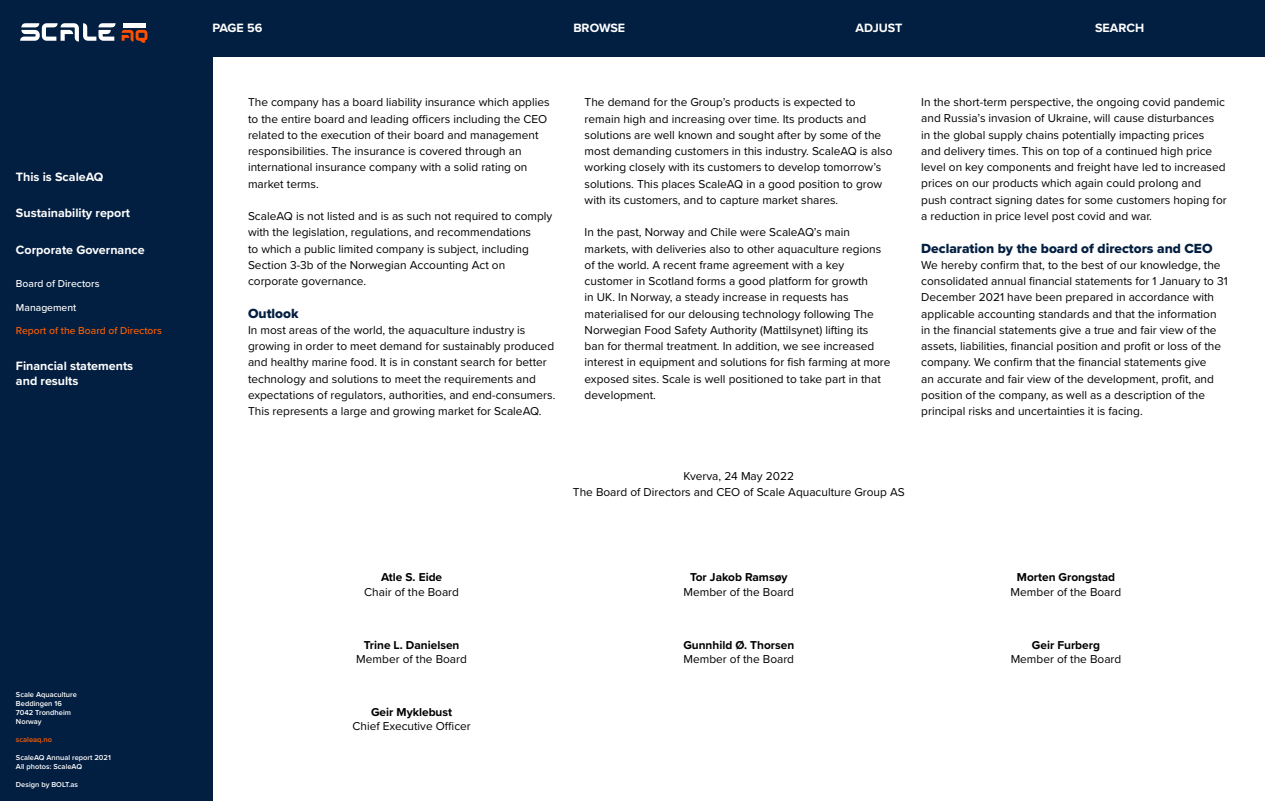
<style>
.page{position:relative;width:1265px;height:801px;background:#fff}
.page>*{position:absolute;margin:0;border:0;box-sizing:border-box;transform-origin:0 0}
.t1{font:13.75px "Proxima Nova Extrabld";color:#021e40}
.t2{font:700 12.5px/15px "Proxima Nova";color:#fff}
.t3{font:11.88px/16.2px "Proxima Nova";color:#000}
.t4{font:700 11.88px "Proxima Nova";color:#000}
.t5{font:500 10.38px "Proxima Nova";color:#fd6002}
.t6{font:500 10.38px "Proxima Nova";color:#fff}
.t7{font:600 7.5px/9px "Proxima Nova";color:#fff}
.t8{font:600 7.5px "Proxima Nova";color:#fd6002}
</style>
<div class="page">
<div style="left:0;top:57px;width:213px;height:744px;background:#021e40"></div>
<div style="left:0;top:0;width:1265px;height:57px;background:#021e40"></div>
<svg style="left:20px;top:23px;width:96px;height:19px"></svg>
<hr style="left:123px;top:23px;width:23px;height:4px;background:#fff">
<svg style="left:122px;top:30px;width:25px;height:13px"></svg>
<p class="t2" style="left:16px;top:169px;width:89px">This is ScaleAQ</p>
<p class="t2" style="left:16px;top:205px;width:116px">Sustainability report</p>
<p class="t2" style="left:16px;top:242px;width:130px">Corporate Governance</p>
<p class="t6" style="left:16px;top:276px;width:85px">Board of Directors</p>
<p class="t6" style="left:16px;top:299px;width:62px">Management</p>
<p class="t5" style="left:16px;top:322px;width:147px">Report of the Board of Directors</p>
<p class="t2" style="left:16px;top:358px;width:119px">Financial statements and results</p>
<p class="t7" style="left:16px;top:689px;width:62px">Scale Aquaculture<br>Beddingen 16<br>7042 Trondheim<br>Norway</p>
<p class="t8" style="left:16px;top:734px;width:38px">scaleaq.no</p>
<p class="t7" style="left:16px;top:752px;width:96px">ScaleAQ Annual report 2021<br>All photos: ScaleAQ</p>
<p class="t7" style="left:16px;top:779px;width:64px">Design by BOLT.as</p>
<p class="t2" style="left:213px;top:20px;width:51px">PAGE 56</p>
<p class="t2" style="left:573px;top:20px;width:53px">BROWSE</p>
<p class="t2" style="left:855px;top:20px;width:49px">ADJUST</p>
<p class="t2" style="left:1095px;top:20px;width:51px">SEARCH</p>
<p class="t3" style="left:248px;top:94px;width:303px">The company has a board liability insurance which applies to the entire board and leading officers including the CEO related to the execution of their board and management responsibilities. The insurance is covered through an international insurance company with a solid rating on market terms.</p>
<p class="t3" style="left:248px;top:207px;width:306px">ScaleAQ is not listed and is as such not required to comply with the legislation, regulations, and recommendations<br>to which a public limited company is subject, including Section 3-3b of the Norwegian Accounting Act on corporate governance.</p>
<p class="t1" style="left:248px;top:303px;width:52px">Outlook</p>
<p class="t3" style="left:248px;top:321px;width:309px">In most areas of the world, the aquaculture industry is growing in order to meet demand for sustainably produced and healthy marine food. It is in constant search for better technology and solutions to meet the requirements and expectations of regulators, authorities, and end-consumers.<br>This represents a large and growing market for ScaleAQ.</p>
<p class="t3" style="left:585px;top:94px;width:309px">The demand for the Group’s products is expected to remain high and increasing over time. Its products and solutions are well known and sought after by some of the most demanding customers in this industry. ScaleAQ is also working closely with its customers to develop tomorrow’s solutions. This places ScaleAQ in a good position to grow with its customers, and to capture market shares.</p>
<p class="t3" style="left:585px;top:224px;width:307px">In the past, Norway and Chile were ScaleAQ’s main markets, with deliveries also to other aquaculture regions of the world. A recent frame agreement with a key customer in Scotland forms a good platform for growth<br>in UK. In Norway, a steady increase in requests has materialised for our delousing technology following The Norwegian Food Safety Authority (Mattilsynet) lifting its ban for thermal treatment. In addition, we see increased interest in equipment and solutions for fish farming at more exposed sites. Scale is well positioned to take part in that development.</p>
<p class="t3" style="left:921px;top:94px;width:307px">In the short-term perspective, the ongoing covid pandemic and Russia’s invasion of Ukraine, will cause disturbances<br>in the global supply chains potentially impacting prices and delivery times. This on top of a continued high price level on key components and freight have led to increased prices on our products which again could prolong and push contract signing dates for some customers hoping for a reduction in price level post covid and war.</p>
<p class="t1" style="left:921px;top:238px;width:293px">Declaration by the board of directors and CEO</p>
<p class="t3" style="left:921px;top:256px;width:308px">We hereby confirm that, to the best of our knowledge, the consolidated annual financial statements for 1 January to 31<br>December 2021 have been prepared in accordance with applicable accounting standards and that the information in the financial statements give a true and fair view of the assets, liabilities, financial position and profit or loss of the company. We confirm that the financial statements give<br>an accurate and fair view of the development, profit, and position of the company, as well as a description of the principal risks and uncertainties it is facing.</p>
<p class="t3" style="left:573px;top:467px;width:333px;text-align:center">Kverva, 24 May 2022<br>The Board of Directors and CEO of Scale Aquaculture Group AS</p>
<p class="t4" style="left:381px;top:568px;width:63px">Atle S. Eide</p>
<p class="t3" style="left:364px;top:583px;width:96px">Chair of the Board</p>
<p class="t4" style="left:364px;top:636px;width:97px">Trine L. Danielsen</p>
<p class="t3" style="left:356px;top:650px;width:112px">Member of the Board</p>
<p class="t4" style="left:371px;top:703px;width:83px">Geir Myklebust</p>
<p class="t3" style="left:352px;top:718px;width:120px">Chief Executive Officer</p>
<p class="t4" style="left:690px;top:568px;width:99px">Tor Jakob Ramsøy</p>
<p class="t3" style="left:683px;top:583px;width:112px">Member of the Board</p>
<p class="t4" style="left:683px;top:636px;width:112px">Gunnhild Ø. Thorsen</p>
<p class="t3" style="left:683px;top:650px;width:112px">Member of the Board</p>
<p class="t4" style="left:1017px;top:568px;width:100px">Morten Grongstad</p>
<p class="t3" style="left:1011px;top:583px;width:112px">Member of the Board</p>
<p class="t4" style="left:1032px;top:636px;width:70px">Geir Furberg</p>
<p class="t3" style="left:1011px;top:650px;width:112px">Member of the Board</p>
</div>
